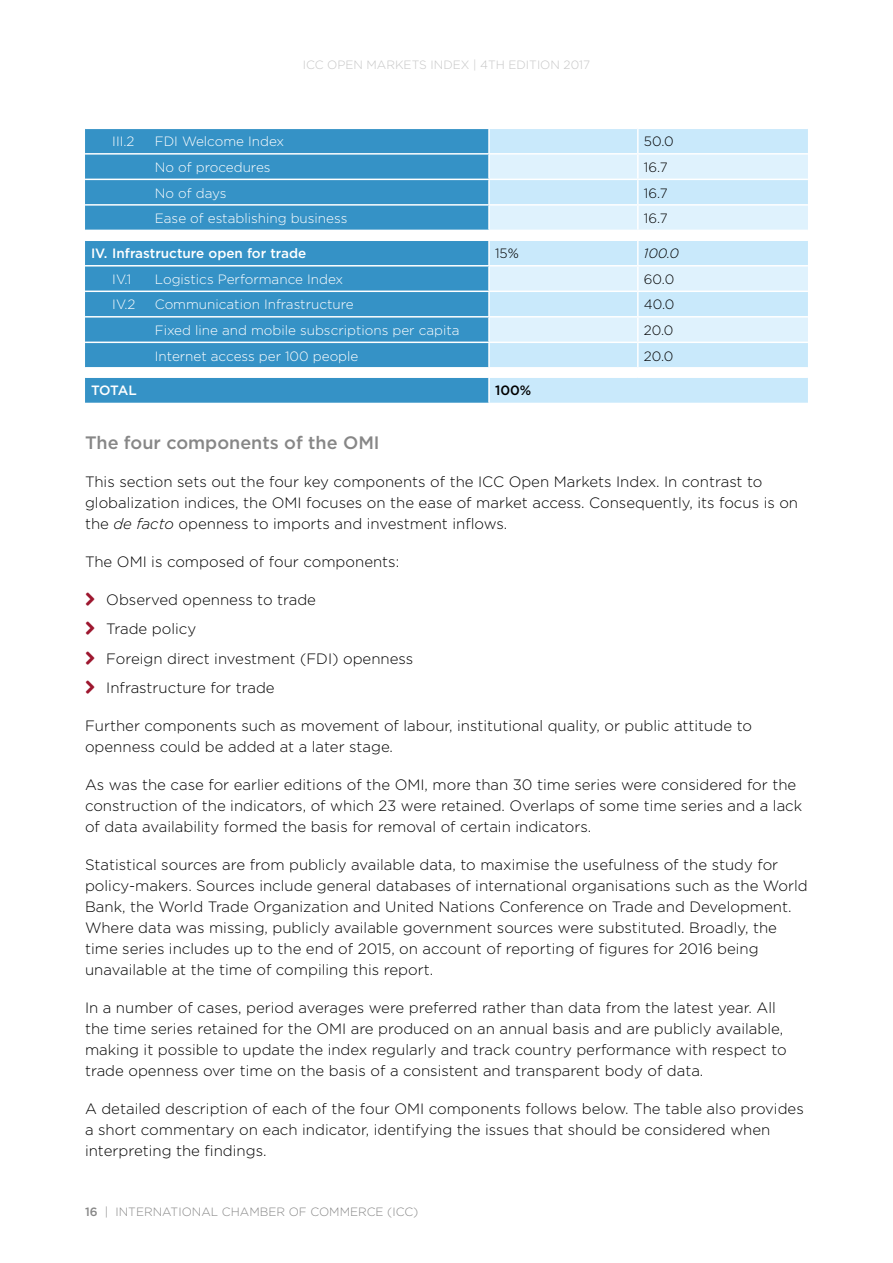
<style>
.page{position:relative;width:893px;height:1263px;background:#fff}
.page>*{position:absolute;margin:0;border:0;box-sizing:border-box;transform-origin:0 0}
.t1{font:500 18px "Gotham";color:#878787}
.t2{font:300 15px/21px "Gotham";color:#000}
.t3{font:300 13.5px "Gotham";color:#fff}
.t4{font:300 13.5px "Gotham";color:#000}
.t5{font:500 13.5px "Gotham";color:#fff}
.t6{font:italic 300 13.5px "Gotham";color:#000}
.t7{font:500 13.5px "Gotham";color:#000}
.t8{font:300 12px "Gotham";color:#878787}
.t9{font:300 12px "Gotham";color:#c6c6c6}
.s1{font-style:italic}
.s2{font-weight:500}
</style>
<div class="page">
<div style="left:85px;top:129px;width:403px;height:274px;background:#3592c6"></div>
<div style="left:490px;top:129px;width:318px;height:274px;background:#c9e9fb"></div>
<svg style="left:490px;top:155px;width:318px;height:75px;background:#d8effc"></svg>
<svg style="left:85px;top:231px;width:403px;height:145px;background:#4d9fcc"></svg>
<svg style="left:490px;top:231px;width:318px;height:145px;background:#d7eefc"></svg>
<hr style="left:637px;top:129px;width:2px;height:24px;background:#fff">
<hr style="left:85px;top:153px;width:404px;height:2px;background:#fff">
<hr style="left:489px;top:153px;width:149px;height:2px;background:#fff">
<hr style="left:638px;top:153px;width:170px;height:2px;background:#fff">
<hr style="left:637px;top:155px;width:2px;height:24px;background:#fff">
<hr style="left:85px;top:179px;width:404px;height:1px;background:#fff">
<hr style="left:489px;top:179px;width:149px;height:1px;background:#fff">
<hr style="left:638px;top:179px;width:170px;height:1px;background:#fff">
<hr style="left:637px;top:180px;width:2px;height:24px;background:#fff">
<hr style="left:85px;top:204px;width:404px;height:2px;background:#fff">
<hr style="left:489px;top:204px;width:149px;height:2px;background:#fff">
<hr style="left:638px;top:204px;width:170px;height:2px;background:#fff">
<hr style="left:637px;top:206px;width:2px;height:24px;background:#fff">
<hr style="left:85px;top:230px;width:404px;height:1px;background:#fff">
<hr style="left:489px;top:230px;width:149px;height:1px;background:#fff">
<hr style="left:638px;top:230px;width:170px;height:1px;background:#fff">
<svg style="left:637px;top:231px;width:2px;height:8px"></svg>
<hr style="left:85px;top:239px;width:404px;height:2px;background:#fff">
<hr style="left:489px;top:239px;width:149px;height:2px;background:#fff">
<hr style="left:638px;top:239px;width:170px;height:2px;background:#fff">
<hr style="left:637px;top:241px;width:2px;height:24px;background:#fff">
<hr style="left:85px;top:265px;width:404px;height:1px;background:#fff">
<hr style="left:489px;top:265px;width:149px;height:1px;background:#fff">
<hr style="left:638px;top:265px;width:170px;height:1px;background:#fff">
<hr style="left:637px;top:266px;width:2px;height:25px;background:#fff">
<hr style="left:85px;top:291px;width:404px;height:1px;background:#fff">
<hr style="left:489px;top:291px;width:149px;height:1px;background:#fff">
<hr style="left:638px;top:291px;width:170px;height:1px;background:#fff">
<hr style="left:637px;top:292px;width:2px;height:24px;background:#fff">
<hr style="left:85px;top:316px;width:404px;height:2px;background:#fff">
<hr style="left:489px;top:316px;width:149px;height:2px;background:#fff">
<hr style="left:638px;top:316px;width:170px;height:2px;background:#fff">
<hr style="left:637px;top:318px;width:2px;height:24px;background:#fff">
<hr style="left:85px;top:342px;width:404px;height:1px;background:#fff">
<hr style="left:489px;top:342px;width:149px;height:1px;background:#fff">
<hr style="left:638px;top:342px;width:170px;height:1px;background:#fff">
<hr style="left:637px;top:343px;width:2px;height:24px;background:#fff">
<hr style="left:85px;top:367px;width:404px;height:2px;background:#fff">
<hr style="left:489px;top:367px;width:149px;height:2px;background:#fff">
<hr style="left:638px;top:367px;width:170px;height:2px;background:#fff">
<svg style="left:637px;top:369px;width:2px;height:7px"></svg>
<hr style="left:85px;top:376px;width:404px;height:2px;background:#fff">
<hr style="left:489px;top:376px;width:149px;height:2px;background:#fff">
<hr style="left:638px;top:376px;width:170px;height:2px;background:#fff">
<p class="t9" style="left:303px;top:57px;width:289px">ICC OPEN MARKETS INDEX | 4TH EDITION 2017</p>
<p class="t3" style="left:112px;top:133px;width:24px">III.2</p>
<p class="t3" style="left:155px;top:133px;width:131px">FDI Welcome Index</p>
<p class="t4" style="left:644px;top:133px;width:31px">50.0</p>
<p class="t3" style="left:155px;top:159px;width:117px">No of procedures</p>
<p class="t4" style="left:644px;top:159px;width:25px">16.7</p>
<p class="t3" style="left:155px;top:184px;width:73px">No of days</p>
<p class="t4" style="left:644px;top:184px;width:25px">16.7</p>
<p class="t3" style="left:155px;top:210px;width:194px">Ease of establishing business</p>
<p class="t4" style="left:644px;top:210px;width:25px">16.7</p>
<p class="t5" style="left:91px;top:245px;width:217px">IV. Infrastructure open for trade</p>
<p class="t4" style="left:495px;top:245px;width:25px">15%</p>
<p class="t6" style="left:644px;top:245px;width:37px">100.0</p>
<p class="t3" style="left:112px;top:271px;width:21px">IV.1</p>
<p class="t3" style="left:155px;top:271px;width:190px">Logistics Performance Index</p>
<p class="t4" style="left:644px;top:271px;width:32px">60.0</p>
<p class="t3" style="left:112px;top:296px;width:25px">IV.2</p>
<p class="t3" style="left:155px;top:296px;width:200px">Communication Infrastructure</p>
<p class="t4" style="left:644px;top:296px;width:32px">40.0</p>
<p class="t3" style="left:155px;top:322px;width:306px">Fixed line and mobile subscriptions per capita</p>
<p class="t4" style="left:644px;top:322px;width:31px">20.0</p>
<p class="t3" style="left:155px;top:347px;width:205px">Internet access per 100 people</p>
<p class="t4" style="left:644px;top:347px;width:31px">20.0</p>
<p class="t5" style="left:91px;top:382px;width:47px">TOTAL</p>
<p class="t7" style="left:495px;top:382px;width:38px">100%</p>
<p class="t1" style="left:85px;top:431px;width:296px">The four components of the OMI</p>
<p class="t2" style="left:85px;top:470px;width:715px">This section sets out the four key components of the ICC Open Markets Index. In contrast to globalization indices, the OMI focuses on the ease of market access. Consequently, its focus is on the <span class="s1">de facto</span> openness to imports and investment inflows.</p>
<p class="t2" style="left:85px;top:550px;width:316px">The OMI is composed of four components:</p>
<p class="t2" style="left:106px;top:584px;width:308px;line-height:29.5px">Observed openness to trade<br>Trade policy<br>Foreign direct investment (FDI) openness<br>Infrastructure for trade</p>
<p class="t2" style="left:85px;top:715px;width:668px">Further components such as movement of labour, institutional quality, or public attitude to openness could be added at a later stage.</p>
<p class="t2" style="left:85px;top:774px;width:719px">As was the case for earlier editions of the OMI, more than 30 time series were considered for the construction of the indicators, of which 23 were retained. Overlaps of some time series and a lack of data availability formed the basis for removal of certain indicators.</p>
<p class="t2" style="left:85px;top:854px;width:724px">Statistical sources are from publicly available data, to maximise the usefulness of the study for policy-makers. Sources include general databases of international organisations such as the World Bank, the World Trade Organization and United Nations Conference on Trade and Development.<br>Where data was missing, publicly available government sources were substituted. Broadly, the time series includes up to the end of 2015, on account of reporting of figures for 2016 being unavailable at the time of compiling this report.</p>
<p class="t2" style="left:85px;top:997px;width:703px">In a number of cases, period averages were preferred rather than data from the latest year. All the time series retained for the OMI are produced on an annual basis and are publicly available, making it possible to update the index regularly and track country performance with respect to trade openness over time on the basis of a consistent and transparent body of data.</p>
<p class="t2" style="left:85px;top:1098px;width:720px">A detailed description of each of the four OMI components follows below. The table also provides a short commentary on each indicator, identifying the issues that should be considered when interpreting the findings.</p>
<p class="t8" style="left:85px;top:1204px;width:335px"><span class="s2">16</span> | INTERNATIONAL CHAMBER OF COMMERCE (ICC)</p>
</div>
